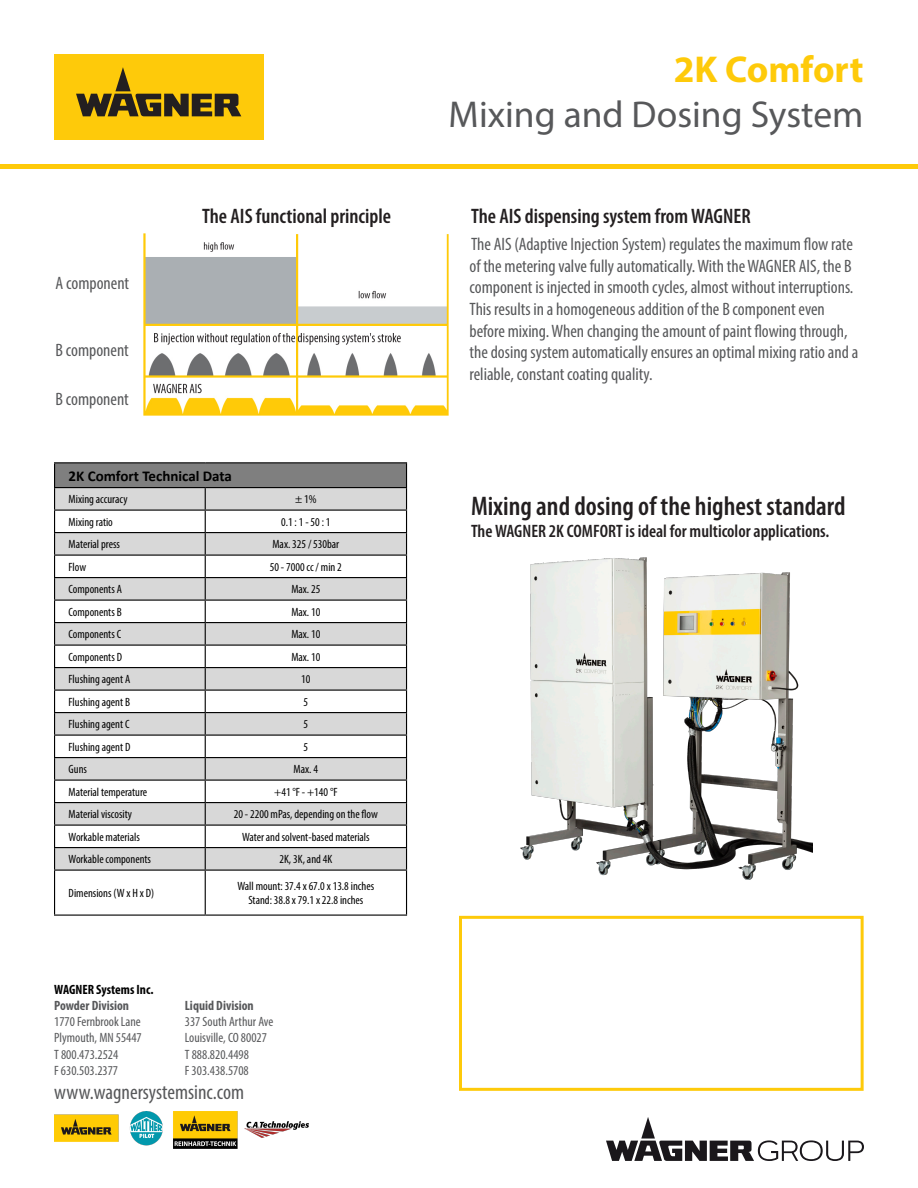
<style>
.page{position:relative;width:918px;height:1188px;background:#fff}
.page>*{position:absolute;margin:0;border:0;box-sizing:border-box;transform-origin:0 0}
.t1{font:37.5px "Myriad Pro";color:#57585a}
.t2{font:700 37.5px "Myriad Pro";color:#feca0a}
.t3{font:600 condensed 27px "Myriad Pro";color:#231f20}
.t4{font:600 condensed 21px "Myriad Pro";color:#231f20}
.t5{font:condensed 21px "Myriad Pro";color:#57585a}
.t6{font:condensed 18px/21.6px "Myriad Pro";color:#57585a}
.t7{font:600 condensed 18px "Myriad Pro";color:#231f20}
.t8{font:700 15px "Calibri";color:#000}
.t9{font:condensed 13.5px "Myriad Pro";color:#57585a}
.t10{font:700 condensed 13.5px "Myriad Pro";color:#57585a}
.t11{font:700 condensed 13.5px "Myriad Pro";color:#000}
.t12{font:condensed 12px/14.4px "Myriad Pro";color:#000;text-align:center}
</style>
<div class="page">
<div style="left:0;top:164px;width:918px;height:5px;background:#feca0a"></div>
<div style="left:54px;top:54px;width:210px;height:85px;background:#feca0a"></div>
<svg style="left:76px;top:67px;width:165px;height:49px"></svg>
<div style="left:459px;top:916px;width:405px;height:175px;border:3px solid #feca0a"></div>
<img style="left:521px;top:558px;width:292px;height:321px">
<img style="left:143px;top:234px;width:305px;height:181px">
<div style="left:55px;top:463px;width:352px;height:25px;background:#7f7f7f"></div>
<svg style="left:55px;top:488px;width:351px;height:382px;fill:#d8d8d8"></svg>
<hr style="left:54px;top:462px;width:151px;height:1px;background:#000">
<hr style="left:205px;top:462px;width:202px;height:1px;background:#000">
<hr style="left:54px;top:487px;width:151px;height:1px;background:#000">
<hr style="left:205px;top:487px;width:202px;height:1px;background:#000">
<hr style="left:54px;top:510px;width:151px;height:1px;background:#000">
<hr style="left:205px;top:510px;width:202px;height:1px;background:#000">
<hr style="left:54px;top:532px;width:151px;height:1px;background:#000">
<hr style="left:205px;top:532px;width:202px;height:1px;background:#000">
<hr style="left:54px;top:555px;width:151px;height:1px;background:#000">
<hr style="left:205px;top:555px;width:202px;height:1px;background:#000">
<hr style="left:54px;top:577px;width:151px;height:1px;background:#000">
<hr style="left:205px;top:577px;width:202px;height:1px;background:#000">
<hr style="left:54px;top:600px;width:151px;height:1px;background:#000">
<hr style="left:205px;top:600px;width:202px;height:1px;background:#000">
<hr style="left:54px;top:622px;width:151px;height:1px;background:#000">
<hr style="left:205px;top:622px;width:202px;height:1px;background:#000">
<hr style="left:54px;top:645px;width:151px;height:1px;background:#000">
<hr style="left:205px;top:645px;width:202px;height:1px;background:#000">
<hr style="left:54px;top:667px;width:151px;height:1px;background:#000">
<hr style="left:205px;top:667px;width:202px;height:1px;background:#000">
<hr style="left:54px;top:690px;width:151px;height:1px;background:#000">
<hr style="left:205px;top:690px;width:202px;height:1px;background:#000">
<hr style="left:54px;top:712px;width:151px;height:1px;background:#000">
<hr style="left:205px;top:712px;width:202px;height:1px;background:#000">
<hr style="left:54px;top:735px;width:151px;height:1px;background:#000">
<hr style="left:205px;top:735px;width:202px;height:1px;background:#000">
<hr style="left:54px;top:757px;width:151px;height:1px;background:#000">
<hr style="left:205px;top:757px;width:202px;height:1px;background:#000">
<hr style="left:54px;top:780px;width:151px;height:1px;background:#000">
<hr style="left:205px;top:780px;width:202px;height:1px;background:#000">
<hr style="left:54px;top:802px;width:151px;height:1px;background:#000">
<hr style="left:205px;top:802px;width:202px;height:1px;background:#000">
<hr style="left:54px;top:825px;width:151px;height:1px;background:#000">
<hr style="left:205px;top:825px;width:202px;height:1px;background:#000">
<hr style="left:54px;top:847px;width:151px;height:1px;background:#000">
<hr style="left:205px;top:847px;width:202px;height:1px;background:#000">
<hr style="left:54px;top:870px;width:151px;height:1px;background:#000">
<hr style="left:205px;top:870px;width:202px;height:1px;background:#000">
<hr style="left:54px;top:915px;width:151px;height:1px;background:#000">
<hr style="left:205px;top:915px;width:202px;height:1px;background:#000">
<svg style="left:54px;top:463px;width:1px;height:407px"></svg>
<hr style="left:54px;top:871px;width:1px;height:44px;background:#000">
<svg style="left:205px;top:488px;width:1px;height:382px"></svg>
<svg style="left:406px;top:463px;width:1px;height:407px"></svg>
<hr style="left:205px;top:871px;width:1px;height:44px;background:#000">
<hr style="left:406px;top:871px;width:1px;height:44px;background:#000">
<svg style="left:606px;top:1117px;width:258px;height:44px"></svg>
<img style="left:54px;top:1112px;width:254px;height:36px">
<p class="t6" style="left:56px;top:272px;width:75px">A component</p>
<p class="t6" style="left:56px;top:339px;width:75px">B component</p>
<p class="t6" style="left:56px;top:388px;width:75px">B component</p>
<p class="t4" style="left:202px;top:203px;width:190px">The AIS functional principle</p>
<p class="t8" style="left:69px;top:466px;width:165px">2K Comfort Technical Data</p>
<p class="t12" style="left:69px;top:492px;width:60px">Mixing accuracy</p>
<p class="t12" style="left:295px;top:492px;width:23px">± 1%</p>
<p class="t12" style="left:69px;top:515px;width:46px">Mixing ratio</p>
<p class="t12" style="left:281px;top:515px;width:51px">0.1 : 1 - 50 : 1</p>
<p class="t12" style="left:69px;top:537px;width:53px">Material press</p>
<p class="t12" style="left:272px;top:537px;width:68px">Max. 325 / 530bar</p>
<p class="t12" style="left:69px;top:560px;width:19px">Flow</p>
<p class="t12" style="left:270px;top:560px;width:74px">50 - 7000 cc / min 2</p>
<p class="t12" style="left:69px;top:582px;width:55px">Components A</p>
<p class="t12" style="left:291px;top:582px;width:31px">Max. 25</p>
<p class="t12" style="left:69px;top:605px;width:55px">Components B</p>
<p class="t12" style="left:291px;top:605px;width:31px">Max. 10</p>
<p class="t12" style="left:69px;top:627px;width:54px">Components C</p>
<p class="t12" style="left:291px;top:627px;width:31px">Max. 10</p>
<p class="t12" style="left:69px;top:650px;width:55px">Components D</p>
<p class="t12" style="left:291px;top:650px;width:31px">Max. 10</p>
<p class="t12" style="left:69px;top:672px;width:63px">Flushing agent A</p>
<p class="t12" style="left:301px;top:672px;width:11px">10</p>
<p class="t12" style="left:69px;top:695px;width:63px">Flushing agent B</p>
<p class="t12" style="left:304px;top:695px;width:6px">5</p>
<p class="t12" style="left:69px;top:717px;width:62px">Flushing agent C</p>
<p class="t12" style="left:304px;top:717px;width:6px">5</p>
<p class="t12" style="left:69px;top:740px;width:63px">Flushing agent D</p>
<p class="t12" style="left:304px;top:740px;width:6px">5</p>
<p class="t12" style="left:69px;top:762px;width:20px">Guns</p>
<p class="t12" style="left:294px;top:762px;width:26px">Max. 4</p>
<p class="t12" style="left:69px;top:785px;width:80px">Material temperature</p>
<p class="t12" style="left:274px;top:785px;width:65px">+41 °F - +140 °F</p>
<p class="t12" style="left:69px;top:807px;width:65px">Material viscosity</p>
<p class="t12" style="left:234px;top:807px;width:146px">20 - 2200 mPas, depending on the flow</p>
<p class="t12" style="left:69px;top:830px;width:73px">Workable materials</p>
<p class="t12" style="left:242px;top:830px;width:129px">Water and solvent-based materials</p>
<p class="t12" style="left:69px;top:852px;width:84px">Workable components</p>
<p class="t12" style="left:279px;top:852px;width:54px">2K, 3K, and 4K</p>
<p class="t12" style="left:69px;top:886px;width:87px">Dimensions (W x H x D)</p>
<p class="t12" style="left:238px;top:879px;width:138px">Wall mount: 37.4 x 67.0 x 13.8 inches<br>Stand: 38.8 x 79.1 x 22.8 inches</p>
<p class="t11" style="left:54px;top:981px;width:101px">WAGNER Systems Inc.</p>
<p class="t10" style="left:54px;top:997px;width:76px">Powder Division</p>
<p class="t9" style="left:54px;top:1014px;width:88px">1770 Fernbrook Lane</p>
<p class="t9" style="left:54px;top:1030px;width:89px">Plymouth, MN 55447</p>
<p class="t9" style="left:54px;top:1046px;width:66px">T 800.473.2524</p>
<p class="t9" style="left:54px;top:1062px;width:65px">F 630.503.2377</p>
<p class="t5" style="left:54px;top:1079px;width:191px">www.wagnersystemsinc.com</p>
<p class="t10" style="left:185px;top:997px;width:70px">Liquid Division</p>
<p class="t9" style="left:185px;top:1014px;width:90px">337 South Arthur Ave</p>
<p class="t9" style="left:185px;top:1030px;width:84px">Louisville, CO 80027</p>
<p class="t9" style="left:185px;top:1046px;width:66px">T 888.820.4498</p>
<p class="t9" style="left:185px;top:1062px;width:65px">F 303.438.5708</p>
<p class="t2" style="left:674px;top:45px;width:191px">2K Comfort</p>
<p class="t1" style="left:448px;top:91px;width:417px">Mixing and Dosing System</p>
<p class="t4" style="left:471px;top:203px;width:281px">The AIS dispensing system from WAGNER</p>
<p class="t6" style="left:470px;top:233px;width:390px">The AIS (Adaptive Injection System) regulates the maximum flow rate of the metering valve fully automatically. With the WAGNER AIS, the B component is injected in smooth cycles, almost without interruptions.<br>This results in a homogeneous addition of the B component even before mixing. When changing the amount of paint flowing through, the dosing system automatically ensures an optimal mixing ratio and a reliable, constant coating quality.</p>
<p class="t3" style="left:471px;top:490px;width:376px">Mixing and dosing of the highest standard</p>
<p class="t7" style="left:471px;top:520px;width:360px">The WAGNER 2K COMFORT is ideal for multicolor applications.</p>
</div>
